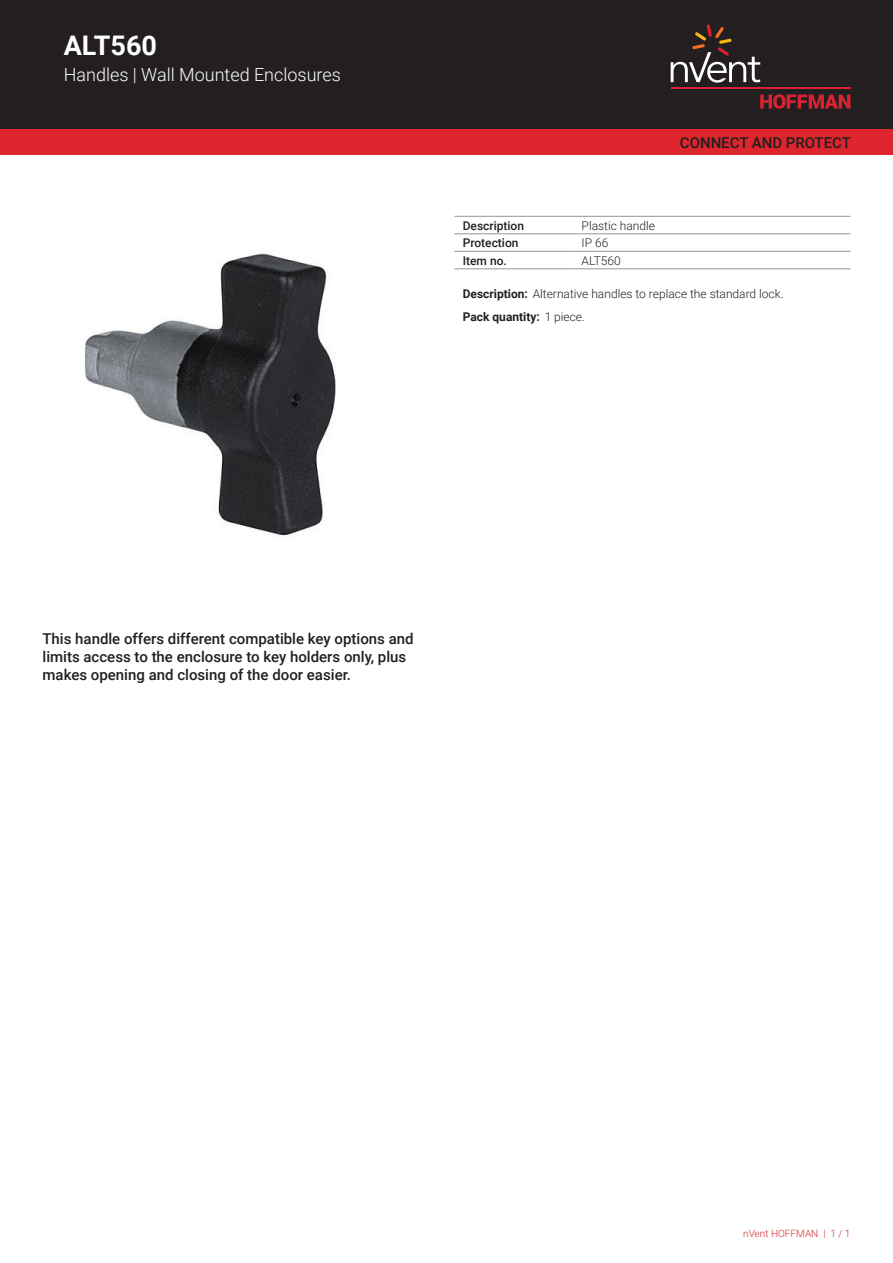
<style>
.page{position:relative;width:893px;height:1263px;background:#fff}
.page>*{position:absolute;margin:0;border:0;box-sizing:border-box;transform-origin:0 0}
.t1{font:700 27px "Roboto";color:#fff}
.t2{font:300 18px "Roboto";color:#fff}
.t3{font:500 15px/18px "Roboto";color:#231f20}
.t4{font:300 12px/23px "Roboto";color:#231f20}
.t5{font:500 12px "Roboto";color:#231f20}
.t6{font:300 10.05px "Roboto";color:#de252e}
.s1{font-weight:700}
</style>
<div class="page">
<div style="left:0;top:0;width:893px;height:129px;background:#231f20"></div>
<svg style="left:760px;top:94px;width:90px;height:15px"></svg>
<hr style="left:671px;top:88px;width:179px;height:1px;background:#db2230">
<svg style="left:671px;top:24px;width:89px;height:59px"></svg>
<div style="left:0;top:129px;width:893px;height:26px;background:#de252e"></div>
<hr style="left:454px;top:216px;width:119px;height:1px;background:#939598">
<hr style="left:454px;top:234px;width:119px;height:1px;background:#939598">
<hr style="left:573px;top:216px;width:277px;height:1px;background:#939598">
<hr style="left:573px;top:234px;width:277px;height:1px;background:#939598">
<hr style="left:454px;top:251px;width:119px;height:1px;background:#939598">
<hr style="left:454px;top:269px;width:119px;height:1px;background:#939598">
<hr style="left:573px;top:251px;width:277px;height:1px;background:#939598">
<hr style="left:573px;top:269px;width:277px;height:1px;background:#939598">
<img style="left:84px;top:253px;width:252px;height:283px">
<h1 class="t1" style="left:64px;top:27px;width:95px">ALT560</h1>
<p class="t2" style="left:64px;top:62px;width:279px">Handles | Wall Mounted Enclosures</p>
<p class="t3" style="left:680px;top:133px;width:173px">CONNECT AND PROTECT</p>
<p class="t5" style="left:463px;top:217px;width:63px">Description</p>
<p class="t4" style="left:582px;top:213px;width:75px">Plastic handle</p>
<p class="t5" style="left:463px;top:234px;width:57px">Protection</p>
<p class="t4" style="left:582px;top:231px;width:28px">IP 66</p>
<p class="t5" style="left:463px;top:252px;width:46px">Item no.</p>
<p class="t4" style="left:582px;top:248px;width:41px">ALT560</p>
<p class="t4" style="left:463px;top:282px;width:322px"><span class="s1">Description:</span> Alternative handles to replace the standard lock.<br><span class="s1">Pack quantity:</span> 1 piece.</p>
<p class="t3" style="left:43px;top:629px;width:373px">This handle offers different compatible key options and limits access to the enclosure to key holders only, plus makes opening and closing of the door easier.</p>
<p class="t6" style="left:743px;top:1226px;width:109px">nVent HOFFMAN | 1 / 1</p>
</div>
